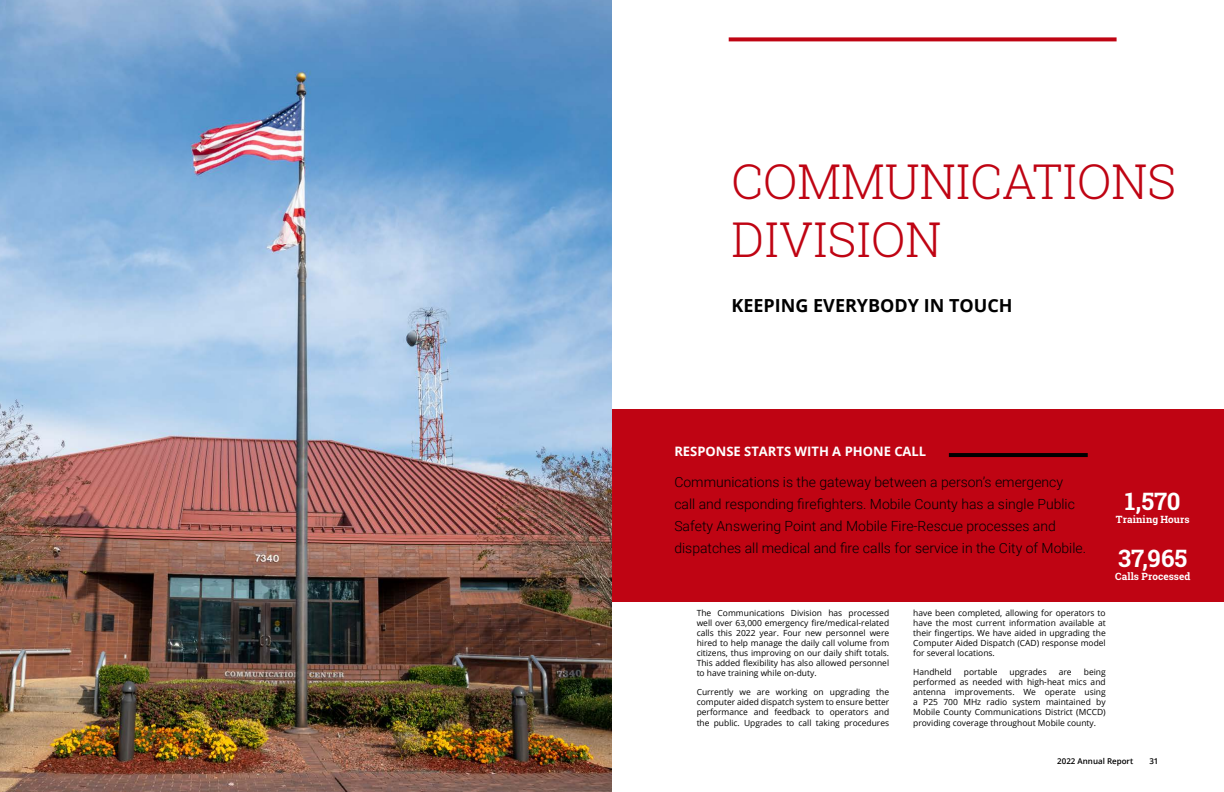
<style>
.page{position:relative;width:1224px;height:792px;background:#fff}
.page>*{position:absolute;margin:0;border:0;box-sizing:border-box;transform-origin:0 0}
.t1{font:300 48px/57.6px "Roboto Slab";color:#bf0413}
.t2{font:700 24px "Roboto Slab";color:#fff}
.t3{font:700 18px "Open Sans";color:#000}
.t4{font:300 14px/22px "Roboto";color:#000}
.t5{font:700 13px "Open Sans";color:#fff}
.t6{font:700 10px "Roboto Slab";letter-spacing:.005em;color:#fff}
.t7{font:8.5px/10.2px "Open Sans";color:#000;text-align:justify}
.t8{font:600 8px "Open Sans";color:#000}
</style>
<div class="page">
<img style="left:0;top:0;width:612px;height:792px">
<div style="left:612px;top:409px;width:612px;height:193px;background:#bf0413"></div>
<svg style="left:729px;top:37px;width:388px;height:4px;background:#c51d2b"></svg>
<hr style="left:949px;top:453px;width:139px;height:4px;background:#000">
<h1 class="t1" style="left:732px;top:152px;width:446px">COMMUNICATIONS<br>DIVISION</h1>
<h3 class="t3" style="left:732px;top:293px;width:283px">KEEPING EVERYBODY IN TOUCH</h3>
<h3 class="t5" style="left:674px;top:442px;width:253px">RESPONSE STARTS WITH A PHONE CALL</h3>
<p class="t4" style="left:674px;top:470px;width:413px">Communications is the gateway between a person’s emergency call and responding firefighters. Mobile County has a single Public Safety Answering Point and Mobile Fire-Rescue processes and dispatches all medical and fire calls for service in the City of Mobile.</p>
<h2 class="t2" style="left:1125px;top:485px;width:57px">1,570</h2>
<p class="t6" style="left:1116px;top:513px;width:75px">Training Hours</p>
<h2 class="t2" style="left:1118px;top:542px;width:71px">37,965</h2>
<p class="t6" style="left:1115px;top:569px;width:77px">Calls Processed</p>
<p class="t7" style="left:697px;top:607px;width:194px">The Communications Division has processed well over 63,000 emergency fire/medical-related calls this 2022 year. Four new personnel were hired to help manage the daily call volume from citizens, thus improving on our daily shift totals.<br>This added flexibility has also allowed personnel to have training while on-duty.</p>
<p class="t7" style="left:697px;top:687px;width:194px">Currently we are working on upgrading the computer aided dispatch system to ensure better performance and feedback to operators and the public. Upgrades to call taking procedures</p>
<p class="t7" style="left:913px;top:607px;width:194px">have been completed, allowing for operators to have the most current information available at their fingertips. We have aided in upgrading the Computer Aided Dispatch (CAD) response model for several locations.</p>
<p class="t7" style="left:913px;top:666px;width:40px">Handheld</p>
<p class="t7" style="left:964px;top:666px;width:35px">portable</p>
<p class="t7" style="left:1010px;top:666px;width:39px">upgrades</p>
<p class="t7" style="left:1059px;top:666px;width:14px">are</p>
<p class="t7" style="left:913px;top:666px;width:194px;text-indent:171px">being performed as needed with high-heat mics and antenna improvements. We operate using a P25 700 MHz radio system maintained by Mobile County Communications District (MCCD) providing coverage throughout Mobile county.</p>
<p class="t8" style="left:1057px;top:756px;width:77px">2022 Annual Report</p>
<p class="t8" style="left:1149px;top:756px;width:11px">31</p>
</div>
